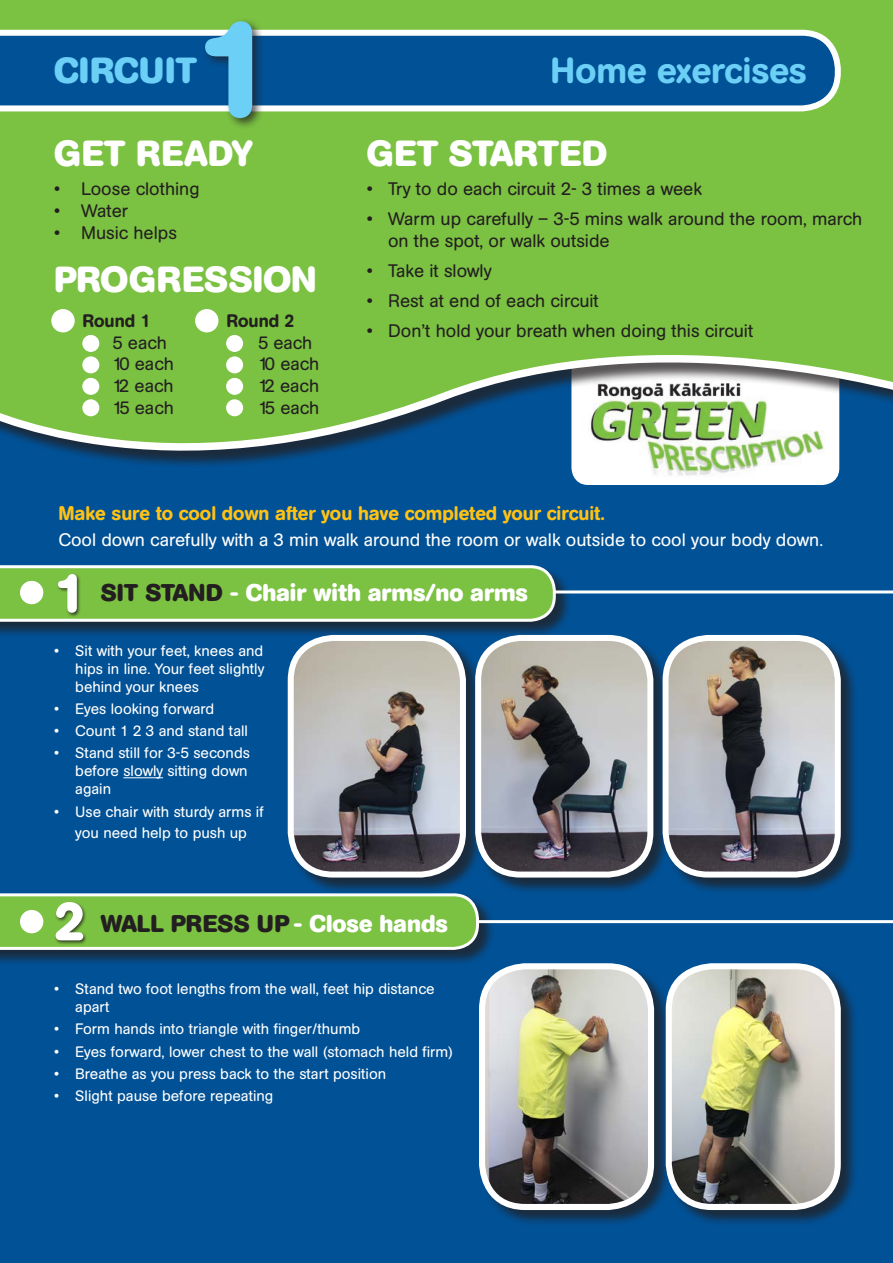
<style>
.page{position:relative;width:893px;height:1263px;background:#fff}
.page>*{position:absolute;margin:0;border:0;box-sizing:border-box;transform-origin:0 0}
.t1{font:700 135px "AG Book Rounded";color:#6bcff6}
.t2{font:700 54px "AG Book Rounded";color:#fff}
.t3{font:700 36px "AG Book Rounded";color:#fff}
.t4{font:500 36px "AG Book Rounded";color:#6bcff6}
.t5{font:700 36px "AG Book Rounded";color:#6bcff6}
.t6{font:700 24px "AG Book Rounded";color:#fff}
.t7{font:700 24px "AG Book Rounded";color:#231f20}
.t8{font:500 19.5px "AG Book Rounded";color:#ffc214}
.t9{font:18px/21.6px "AG Book Rounded";color:#231f20}
.t10{font:18px "AG Book Rounded";color:#fff}
.t11{font:500 18px "AG Book Rounded";color:#231f20}
.t12{font:15px/18px "AG Book Rounded";color:#fff}
.s1{color:#231f20}
.s2{color:#fff}
</style>
<div class="page">
<div style="left:0;top:319px;width:893px;height:944px;background:#015196"></div>
<svg style="left:0;top:0;width:893px;height:485px;background:#77b658"></svg>
<svg style="left:0;top:30px;width:841px;height:81px;background:#266ba4"></svg>
<div style="left:0;top:565px;width:572px;height:73px;background:#231f20;opacity:.75"></div>
<svg style="left:0;top:565px;width:556px;height:57px;background:#88c558"></svg>
<div style="left:0;top:894px;width:495px;height:72px;background:#231f20;opacity:.75"></div>
<svg style="left:0;top:893px;width:479px;height:57px;background:#88c658"></svg>
<div style="left:202px;top:17px;width:63px;height:114px;background:#231f20;opacity:.75"></div>
<div style="left:57px;top:573px;width:24px;height:44px;background:#231f20;opacity:.75"></div>
<div style="left:54px;top:901px;width:34px;height:44px;background:#231f20;opacity:.75"></div>
<hr style="left:123px;top:777px;width:40px;height:1px;background:#fff">
<div style="left:288px;top:635px;width:194px;height:259px;background:#231f20;opacity:.75"></div>
<img style="left:291px;top:638px;width:172px;height:235px">
<div style="left:288px;top:635px;width:178px;height:242px;border:6px solid #fff;border-radius:43px"></div>
<div style="left:475px;top:635px;width:195px;height:259px;background:#231f20;opacity:.75"></div>
<img style="left:478px;top:638px;width:172px;height:234px">
<div style="left:475px;top:635px;width:178px;height:242px;border:6px solid #fff;border-radius:43px"></div>
<div style="left:663px;top:635px;width:194px;height:259px;background:#231f20;opacity:.75"></div>
<img style="left:666px;top:638px;width:172px;height:235px">
<div style="left:663px;top:635px;width:178px;height:242px;border:6px solid #fff;border-radius:43px"></div>
<div style="left:479px;top:963px;width:192px;height:264px;background:#231f20;opacity:.75"></div>
<img style="left:482px;top:966px;width:169px;height:241px">
<div style="left:479px;top:963px;width:175px;height:247px;border:6px solid #fff;border-radius:43px"></div>
<hr style="left:477px;top:920px;width:416px;height:3px;background:#fff">
<hr style="left:554px;top:590px;width:339px;height:3px;background:#fff">
<div style="left:51px;top:309px;width:24px;height:23px;background:#fff;border-radius:50%"></div>
<div style="left:195px;top:309px;width:23px;height:23px;background:#fff;border-radius:50%"></div>
<div style="left:82px;top:335px;width:17px;height:17px;background:#fff;border-radius:50%"></div>
<div style="left:226px;top:335px;width:17px;height:17px;background:#fff;border-radius:50%"></div>
<div style="left:82px;top:356px;width:17px;height:17px;background:#fff;border-radius:50%"></div>
<div style="left:226px;top:356px;width:17px;height:17px;background:#fff;border-radius:50%"></div>
<div style="left:82px;top:378px;width:17px;height:17px;background:#fff;border-radius:50%"></div>
<div style="left:226px;top:378px;width:17px;height:17px;background:#fff;border-radius:50%"></div>
<div style="left:82px;top:399px;width:17px;height:17px;background:#fff;border-radius:50%"></div>
<div style="left:226px;top:399px;width:17px;height:17px;background:#fff;border-radius:50%"></div>
<div style="left:666px;top:963px;width:192px;height:264px;background:#231f20;opacity:.75"></div>
<img style="left:669px;top:966px;width:169px;height:241px">
<div style="left:666px;top:963px;width:175px;height:247px;border:6px solid #fff;border-radius:43px"></div>
<div style="left:20px;top:581px;width:23px;height:23px;background:#fff;border-radius:50%"></div>
<div style="left:20px;top:910px;width:23px;height:23px;background:#fff;border-radius:50%"></div>
<p class="t1" style="left:194px;top:-8px;width:83px">1</p>
<p class="t5" style="left:54px;top:50px;width:145px">CIRCUIT</p>
<p class="t3" style="left:54px;top:133px;width:200px">GET READY</p>
<p class="t9" style="left:54px;top:178px;width:147px">• Loose clothing</p>
<p class="t9" style="left:54px;top:200px;width:76px">• Water</p>
<p class="t9" style="left:54px;top:222px;width:124px">• Music helps</p>
<p class="t3" style="left:54px;top:258px;width:264px">PROGRESSION</p>
<p class="t11" style="left:82px;top:310px;width:70px">Round 1</p>
<p class="t11" style="left:226px;top:310px;width:70px">Round 2</p>
<p class="t9" style="left:113px;top:332px;width:56px">5 each</p>
<p class="t9" style="left:258px;top:332px;width:56px">5 each</p>
<p class="t9" style="left:113px;top:353px;width:63px">10 each</p>
<p class="t9" style="left:258px;top:353px;width:63px">10 each</p>
<p class="t9" style="left:113px;top:375px;width:63px">12 each</p>
<p class="t9" style="left:258px;top:375px;width:63px">12 each</p>
<p class="t9" style="left:113px;top:397px;width:63px">15 each</p>
<p class="t9" style="left:258px;top:397px;width:63px">15 each</p>
<p class="t4" style="left:551px;top:50px;width:258px">Home exercises</p>
<p class="t3" style="left:367px;top:133px;width:242px">GET STARTED</p>
<p class="t9" style="left:367px;top:178px;width:337px">• Try to do each circuit 2- 3 times a week</p>
<p class="t9" style="left:388px;top:208px;width:476px;text-indent:-21px">• Warm up carefully – 3-5 mins walk around the room, march on the spot, or walk outside</p>
<p class="t9" style="left:367px;top:260px;width:126px">• Take it slowly</p>
<p class="t9" style="left:367px;top:290px;width:234px">• Rest at end of each circuit</p>
<p class="t9" style="left:367px;top:320px;width:388px">• Don’t hold your breath when doing this circuit</p>
<p class="t8" style="left:58px;top:502px;width:548px">Make sure to cool down after you have completed your circuit.</p>
<p class="t10" style="left:58px;top:530px;width:766px">Cool down carefully with a 3 min walk around the room or walk outside to cool your body down.</p>
<p class="t2" style="left:53px;top:562px;width:34px">1</p>
<p class="t6" style="left:101px;top:578px;width:429px"><span class="s1">SIT STAND</span> - Chair with arms/no arms</p>
<p class="t12" style="left:75px;top:641px;width:191px;text-align:justify;text-indent:-21px">• Sit with your feet, knees and hips in line. Your feet slightly behind your knees</p>
<p class="t12" style="left:54px;top:700px;width:162px">• Eyes looking forward</p>
<p class="t12" style="left:54px;top:722px;width:196px">• Count 1 2 3 and stand tall</p>
<p class="t12" style="left:75px;top:744px;width:176px;text-indent:-21px">• Stand still for 3-5 seconds before slowly sitting down again</p>
<p class="t12" style="left:54px;top:801px;width:211px;line-height:21.6px;text-align:center">• Use chair with sturdy arms if you need help to push up</p>
<p class="t2" style="left:53px;top:890px;width:34px">2</p>
<p class="t7" style="left:101px;top:909px;width:349px">WALL PRESS UP <span class="s2">- Close hands</span></p>
<p class="t12" style="left:75px;top:980px;width:361px;text-indent:-21px">• Stand two foot lengths from the wall, feet hip distance apart</p>
<p class="t12" style="left:54px;top:1020px;width:308px">• Form hands into triangle with finger/thumb</p>
<p class="t12" style="left:54px;top:1042px;width:401px">• Eyes forward, lower chest to the wall (stomach held firm)</p>
<p class="t12" style="left:54px;top:1065px;width:334px">• Breathe as you press back to the start position</p>
<p class="t12" style="left:54px;top:1087px;width:221px">• Slight pause before repeating</p>
</div>
